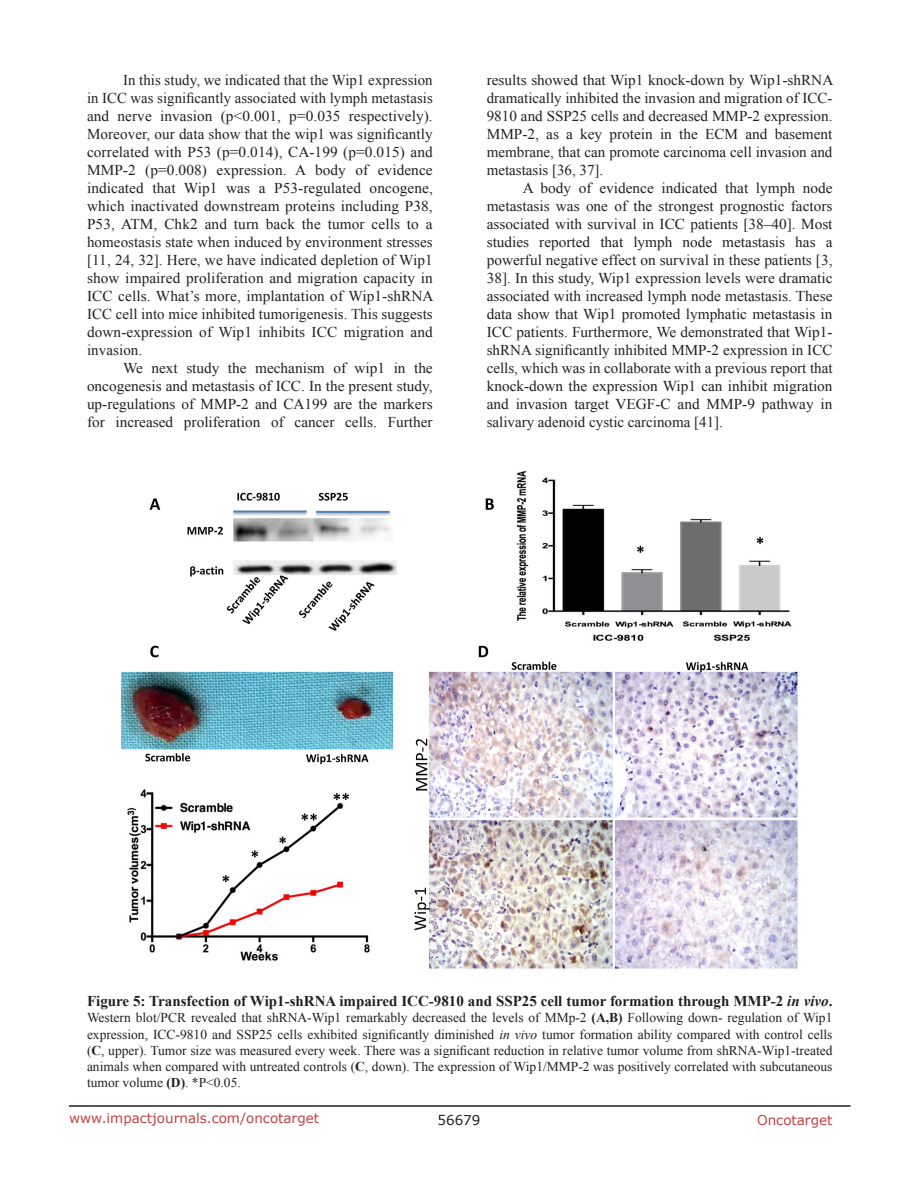
<style>
.page{position:relative;width:918px;height:1188px;background:#fff}
.page>*{position:absolute;margin:0;border:0;box-sizing:border-box;transform-origin:0 0}
.BodyText{font:15px/18px "Times New Roman";color:#231f20;text-align:justify}
.figuretext{font:700 15px "Times New Roman";color:#231f20}
.figuretext-2{font:13.5px/16.2px "Times New Roman";color:#231f20;text-align:justify}
.t1{font:13.5px "Verdana";color:#c24141}
.t2{font:13.5px "Verdana";color:#231f20}
.s1{font-style:italic}
.s2{font-weight:700}
</style>
<div class="page">
<hr style="left:69px;top:1105px;width:781px;height:2px;background:#231f20">
<img style="left:121px;top:470px;width:677px;height:499px">
<p class="BodyText" style="left:87px;top:71px;width:348px;text-indent:36px">In this study, we indicated that the Wip1 expression in ICC was significantly associated with lymph metastasis and nerve invasion (p&lt;0.001, p=0.035 respectively).<br>Moreover, our data show that the wip1 was significantly correlated with P53 (p=0.014), CA-199 (p=0.015) and MMP-2 (p=0.008) expression. A body of evidence indicated that Wip1 was a P53-regulated oncogene, which inactivated downstream proteins including P38, P53, ATM, Chk2 and turn back the tumor cells to a homeostasis state when induced by environment stresses [11, 24, 32]. Here, we have indicated depletion of Wip1 show impaired proliferation and migration capacity in ICC cells. What’s more, implantation of Wip1-shRNA ICC cell into mice inhibited tumorigenesis. This suggests down-expression of Wip1 inhibits ICC migration and invasion.</p>
<p class="BodyText" style="left:87px;top:359px;width:347px;text-indent:36px">We next study the mechanism of wip1 in the oncogenesis and metastasis of ICC. In the present study, up-regulations of MMP-2 and CA199 are the markers for increased proliferation of cancer cells. Further</p>
<p class="BodyText" style="left:487px;top:71px;width:348px">results showed that Wip1 knock-down by Wip1-shRNA dramatically inhibited the invasion and migration of ICC-9810 and SSP25 cells and decreased MMP-2 expression.<br>MMP-2, as a key protein in the ECM and basement membrane, that can promote carcinoma cell invasion and metastasis [36, 37].</p>
<p class="BodyText" style="left:487px;top:179px;width:347px;text-indent:36px">A body of evidence indicated that lymph node metastasis was one of the strongest prognostic factors associated with survival in ICC patients [38–40]. Most studies reported that lymph node metastasis has a powerful negative effect on survival in these patients [3, 38]. In this study, Wip1 expression levels were dramatic associated with increased lymph node metastasis. These data show that Wip1 promoted lymphatic metastasis in ICC patients. Furthermore, We demonstrated that Wip1- shRNA significantly inhibited MMP-2 expression in ICC cells, which was in collaborate with a previous report that knock-down the expression Wip1 can inhibit migration and invasion target VEGF-C and MMP-9 pathway in salivary adenoid cystic carcinoma [41].</p>
<p class="figuretext" style="left:87px;top:991px;width:747px">Figure 5: Transfection of Wip1-shRNA impaired ICC-9810 and SSP25 cell tumor formation through MMP-2 <span class="s1">in vivo</span>.</p>
<p class="figuretext-2" style="left:87px;top:1010px;width:747px">Western blot/PCR revealed that shRNA-Wip1 remarkably decreased the levels of MMp-2 <span class="s2">(A,B)</span> Following down- regulation of Wip1 expression, ICC-9810 and SSP25 cells exhibited significantly diminished <span class="s1">in vivo</span> tumor formation ability compared with control cells (<span class="s2">C</span>, upper). Tumor size was measured every week. There was a significant reduction in relative tumor volume from shRNA-Wip1-treated animals when compared with untreated controls (<span class="s2">C</span>, down). The expression of Wip1/MMP-2 was positively correlated with subcutaneous tumor volume <span class="s2">(D)</span>. *P&lt;0.05.</p>
<p class="t1" style="left:69px;top:1109px;width:252px">www.impactjournals.com/oncotarget</p>
<p class="t2" style="left:438px;top:1111px;width:44px">56679</p>
<p class="t1" style="left:757px;top:1111px;width:77px">Oncotarget</p>
</div>
